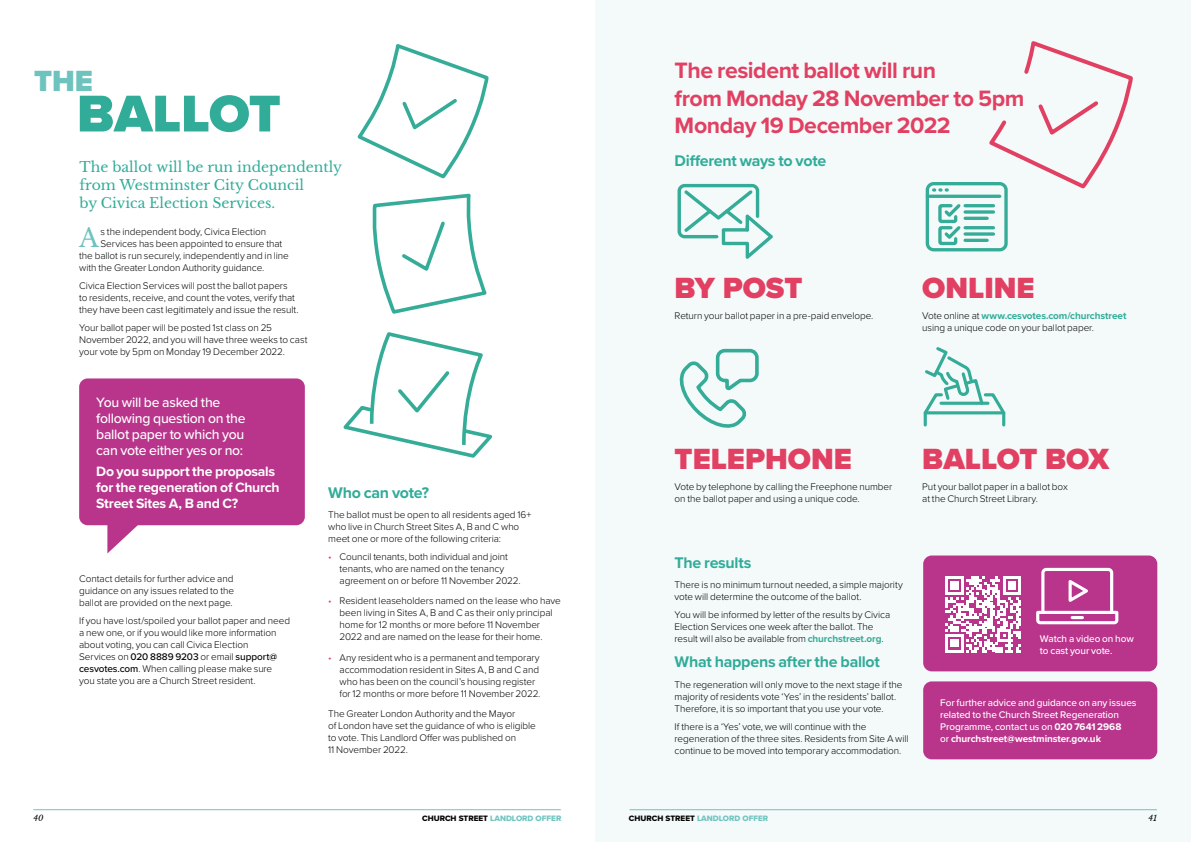
<style>
.page{position:relative;width:1191px;height:842px;background:#fff}
.page>*{position:absolute;margin:0;border:0;box-sizing:border-box;transform-origin:0 0}
.t1{font:900 53.6px "Proxima Nova";color:#31ac99}
.t2{font:900 30.3px "Proxima Nova";color:#e24062}
.t3{font:900 30.3px "Proxima Nova";color:#6ec3bf}
.t4{font:25.6px "Libre Baskerville";color:#6ec3bf}
.t5{font:700 23.1px/27.4px "Proxima Nova";letter-spacing:-.02em;color:#e24062}
.t6{font:700 16px "Proxima Nova";letter-spacing:-.02em;color:#31ac99}
.t7{font:14px/18.2px "Libre Baskerville";color:#31ac99}
.t8{font:500 14px/16px "Proxima Nova";letter-spacing:-.015em;color:#fff}
.t9{font:700 14px/16px "Proxima Nova";letter-spacing:-.015em;color:#fff}
.t10{font:300 10px/12px "Proxima Nova";letter-spacing:-.01em;color:#000}
.t11{font:500 10px/12px "Proxima Nova";letter-spacing:-.01em;color:#fff}
.t12{font:8.1px "Proxima Nova Extrabld";color:#6ec3bf}
.t13{font:italic 8.1px "Libre Baskerville";color:#000}
.s1{font-weight:500}
.s2{color:#e24062}
.s3{font-weight:700;color:#31ac99}
.s4{font-weight:700}
.s5{color:#000}
</style>
<div class="page">
<div style="left:595px;top:0;width:596px;height:842px;background:#f4fafa"></div>
<svg style="left:343px;top:334px;width:150px;height:124px"></svg>
<svg style="left:372px;top:195px;width:115px;height:119px"></svg>
<svg style="left:357px;top:44px;width:132px;height:135px"></svg>
<div style="left:923px;top:681px;width:234px;height:78px;background:#b9348b;border-radius:9px"></div>
<svg style="left:677px;top:184px;width:96px;height:75px"></svg>
<hr style="left:927px;top:195px;width:72px;height:3px;background:#35ac98">
<svg style="left:940px;top:188px;width:7px;height:4px"></svg>
<div style="left:925px;top:182px;width:82px;height:69px;border:3px solid #35ac98;border-radius:6px"></div>
<hr style="left:965px;top:217px;width:22px;height:3px;background:#35ac98">
<svg style="left:965px;top:210px;width:28px;height:4px"></svg>
<hr style="left:965px;top:204px;width:28px;height:3px;background:#35ac98">
<hr style="left:965px;top:239px;width:22px;height:3px;background:#35ac98">
<svg style="left:965px;top:232px;width:28px;height:4px"></svg>
<hr style="left:965px;top:226px;width:28px;height:3px;background:#35ac98">
<svg style="left:938px;top:204px;width:23px;height:42px"></svg>
<svg style="left:679px;top:348px;width:80px;height:80px"></svg>
<svg style="left:923px;top:347px;width:83px;height:78px"></svg>
<div style="left:923px;top:555px;width:234px;height:116px;background:#b9348b;border-radius:9px"></div>
<svg style="left:945px;top:577px;width:76px;height:75px"></svg>
<div style="left:79px;top:378px;width:226px;height:147px;background:#b9348b;border-radius:9px"></div>
<svg style="left:107px;top:525px;width:36px;height:28px"></svg>
<svg style="left:987px;top:43px;width:146px;height:150px"></svg>
<svg style="left:1036px;top:567px;width:83px;height:58px"></svg>
<hr style="left:629px;top:809px;width:528px;height:1px;background:#6ec3bf">
<hr style="left:33px;top:809px;width:528px;height:1px;background:#6ec3bf">
<h2 class="t3" style="left:34px;top:58px;width:60px">THE</h2>
<h1 class="t1" style="left:77px;top:74px;width:205px">BALLOT</h1>
<h3 class="t7" style="left:79px;top:158px;width:264px">The ballot will be run independently from Westminster City Council<br>by Civica Election Services.</h3>
<h3 class="t4" style="left:79px;top:222px;width:21px">A</h3>
<p class="t10" style="left:100px;top:225px;width:167px">s the independent body, Civica Election</p>
<p class="t10" style="left:100px;top:237px;width:183px">Services has been appointed to ensure that</p>
<p class="t10" style="left:79px;top:249px;width:211px">the ballot is run securely, independently and in line</p>
<p class="t10" style="left:79px;top:261px;width:187px">with the Greater London Authority guidance.</p>
<p class="t10" style="left:79px;top:279px;width:221px">Civica Election Services will post the ballot papers<br>to residents, receive, and count the votes, verify that they have been cast legitimately and issue the result.</p>
<p class="t10" style="left:79px;top:321px;width:230px">Your ballot paper will be posted 1st class on 25<br>November 2022, and you will have three weeks to cast your vote by 5pm on Monday 19 December 2022.</p>
<h3 class="t8" style="left:96px;top:393px;width:151px">You will be asked the following question on the ballot paper to which you can vote either yes or no:</h3>
<h3 class="t9" style="left:96px;top:463px;width:185px">Do you support the proposals for the regeneration of Church<br>Street Sites A, B and C?</h3>
<p class="t10" style="left:79px;top:572px;width:156px;text-align:justify">Contact details for further advice and guidance on any issues related to the ballot are provided on the next page.</p>
<p class="t10" style="left:79px;top:614px;width:212px">If you have lost/spoiled your ballot paper and need a new one, or if you would like more information about voting, you can call Civica Election<br>Services on <span class="s1">020 8889 9203</span> or email <span class="s1">support@ cesvotes.com</span>. When calling please make sure you state you are a Church Street resident.</p>
<h3 class="t6" style="left:328px;top:480px;width:102px">Who can vote?</h3>
<p class="t10" style="left:328px;top:508px;width:205px">The ballot must be open to all residents aged 16+ who live in Church Street Sites A, B and C who meet one or more of the following criteria:</p>
<p class="t10" style="left:339px;top:550px;width:183px;text-indent:-11px"><span class="s2">•</span> Council tenants, both individual and joint tenants, who are named on the tenancy agreement on or before 11 November 2022.</p>
<p class="t10" style="left:339px;top:594px;width:223px;text-indent:-11px"><span class="s2">•</span> Resident leaseholders named on the lease who have been living in Sites A, B and C as their only principal home for 12 months or more before 11 November 2022 and are named on the lease for their home.</p>
<p class="t10" style="left:339px;top:651px;width:202px;text-indent:-11px"><span class="s2">•</span> Any resident who is a permanent and temporary accommodation resident in Sites A, B and C and who has been on the council’s housing register for 12 months or more before 11 November 2022.</p>
<p class="t10" style="left:328px;top:707px;width:209px">The Greater London Authority and the Mayor<br>of London have set the guidance of who is eligible to vote. This Landlord Offer was published on<br>11 November 2022.</p>
<h3 class="t5" style="left:674px;top:56px;width:351px">The resident ballot will run<br>from Monday 28 November to 5pm<br>Monday 19 December 2022</h3>
<h3 class="t6" style="left:674px;top:149px;width:153px">Different ways to vote</h3>
<h2 class="t2" style="left:674px;top:266px;width:129px">BY POST</h2>
<h2 class="t2" style="left:922px;top:266px;width:114px">ONLINE</h2>
<p class="t10" style="left:674px;top:309px;width:200px">Return your ballot paper in a pre-paid envelope.</p>
<p class="t10" style="left:922px;top:309px;width:206px">Vote online at <span class="s3">www.cesvotes.com/churchstreet </span>using a unique code on your ballot paper.</p>
<h2 class="t2" style="left:674px;top:436px;width:179px">TELEPHONE</h2>
<h2 class="t2" style="left:922px;top:436px;width:188px">BALLOT BOX</h2>
<p class="t10" style="left:674px;top:480px;width:219px">Vote by telephone by calling the Freephone number on the ballot paper and using a unique code.</p>
<p class="t10" style="left:922px;top:480px;width:147px">Put your ballot paper in a ballot box at the Church Street Library.</p>
<h3 class="t6" style="left:674px;top:550px;width:78px">The results</h3>
<p class="t10" style="left:674px;top:578px;width:230px">There is no minimum turnout needed, a simple majority vote will determine the outcome of the ballot.</p>
<p class="t10" style="left:674px;top:608px;width:217px">You will be informed by letter of the results by Civica<br>Election Services one week after the ballot. The result will also be available from <span class="s3">churchstreet.org</span>.</p>
<h3 class="t6" style="left:674px;top:650px;width:207px">What happens after the ballot</h3>
<p class="t10" style="left:674px;top:678px;width:229px">The regeneration will only move to the next stage if the majority of residents vote ‘Yes’ in the residents’ ballot.<br>Therefore, it is so important that you use your vote.</p>
<p class="t10" style="left:674px;top:720px;width:235px">If there is a ‘Yes’ vote, we will continue with the regeneration of the three sites. Residents from Site A will continue to be moved into temporary accommodation.</p>
<p class="t11" style="left:1040px;top:633px;width:95px">Watch a video on how to cast your vote.</p>
<p class="t11" style="left:940px;top:697px;width:198px">For further advice and guidance on any issues related to the Church Street Regeneration Programme, contact us on <span class="s4">020 7641 2968<br></span>or <span class="s4">churchstreet@westminster.gov.uk</span></p>
<p class="t13" style="left:33px;top:813px;width:12px">40</p>
<p class="t12" style="left:422px;top:813px;width:141px"><span class="s5">CHURCH STREET</span> LANDLORD OFFER</p>
<p class="t12" style="left:629px;top:813px;width:141px"><span class="s5">CHURCH STREET</span> LANDLORD OFFER</p>
<p class="t13" style="left:1148px;top:813px;width:10px">41</p>
</div>
